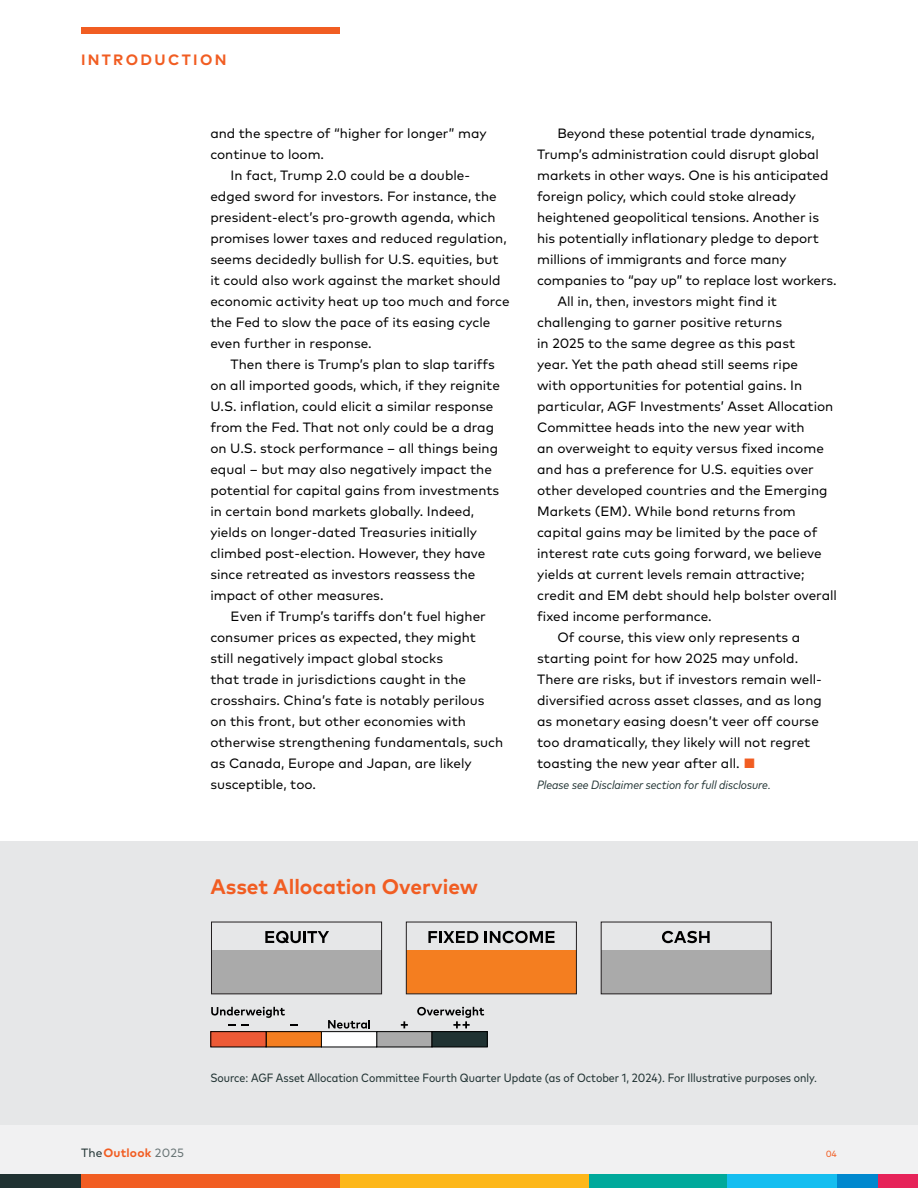
<style>
.page{position:relative;width:918px;height:1188px;background:#fff}
.page>*{position:absolute;margin:0;border:0;box-sizing:border-box;transform-origin:0 0}
._04_Infographic_Heading{font:700 21px "Mark OT";color:#f15d22}
.t1{font:700 15px "Mark OT";letter-spacing:.155em;color:#f15d22}
.Body_9_14{font:13.5px/21px "Mark OT";color:#000}
._04_Source_Text{font:condensed 12px "Mark OT";color:#203232}
._04_End_of_Article_Statement{font:italic condensed 12px "Mark OT";color:#203232}
.t2{font:700 12px "Mark OT";letter-spacing:.015em;color:#f15d22}
.t3{font:9px "Mark OT";color:#f15d22}
.s1{color:#f15d22}
.s2{font-weight:400;color:#203232}
.s3{font-weight:400;color:#677374}
</style>
<div class="page">
<div style="left:0;top:1125px;width:918px;height:55px;background:#f1f1f2"></div>
<div style="left:0;top:1174px;width:81px;height:14px;background:#203232"></div>
<div style="left:587px;top:1174px;width:141px;height:14px;background:#00a99b"></div>
<div style="left:728px;top:1174px;width:109px;height:14px;background:#15bef0"></div>
<div style="left:837px;top:1174px;width:67px;height:14px;background:#0088ce"></div>
<div style="left:878px;top:1174px;width:40px;height:14px;background:#e62359"></div>
<div style="left:81px;top:1174px;width:259px;height:14px;background:#f15d22"></div>
<div style="left:340px;top:1174px;width:248px;height:14px;background:#fdb71a"></div>
<div style="left:0;top:842px;width:918px;height:283px;background:#e6e7e8"></div>
<div style="left:377px;top:1032px;width:55px;height:15px;background:#aaa"></div>
<div style="left:376px;top:1031px;width:56px;height:16px;border:1px solid #000"></div>
<div style="left:321px;top:1032px;width:56px;height:15px;background:#fff"></div>
<div style="left:321px;top:1031px;width:56px;height:16px;border:1px solid #000"></div>
<div style="left:266px;top:1032px;width:55px;height:15px;background:#f47e20"></div>
<div style="left:266px;top:1031px;width:56px;height:16px;border:1px solid #000"></div>
<div style="left:211px;top:1032px;width:55px;height:15px;background:#ed5a36"></div>
<div style="left:210px;top:1031px;width:57px;height:16px;border:1px solid #000"></div>
<div style="left:432px;top:1032px;width:55px;height:15px;background:#203232"></div>
<div style="left:432px;top:1031px;width:56px;height:16px;border:1px solid #000"></div>
<div style="left:211px;top:950px;width:171px;height:44px;background:#aaa"></div>
<div style="left:211px;top:922px;width:171px;height:72px;border:1px solid #231f20"></div>
<svg style="left:265px;top:931px;width:64px;height:12px"></svg>
<svg style="left:211px;top:1007px;width:74px;height:11px"></svg>
<svg style="left:228px;top:1024px;width:20px;height:2px"></svg>
<svg style="left:290px;top:1024px;width:7px;height:2px"></svg>
<svg style="left:401px;top:1021px;width:7px;height:7px"></svg>
<svg style="left:417px;top:1007px;width:67px;height:21px"></svg>
<svg style="left:328px;top:1020px;width:42px;height:9px"></svg>
<div style="left:406px;top:950px;width:170px;height:44px;background:#f47e20"></div>
<div style="left:406px;top:922px;width:171px;height:72px;border:1px solid #231f20"></div>
<svg style="left:428px;top:931px;width:50px;height:12px"></svg>
<svg style="left:485px;top:931px;width:70px;height:12px"></svg>
<div style="left:601px;top:950px;width:170px;height:44px;background:#aaa"></div>
<div style="left:601px;top:922px;width:171px;height:72px;border:1px solid #231f20"></div>
<svg style="left:662px;top:931px;width:48px;height:12px"></svg>
<div style="left:81px;top:27px;width:259px;height:7px;background:#f15d22"></div>
<p class="t1" style="left:81px;top:49px;width:147px">INTRODUCTION</p>
<p class="Body_9_14" style="left:210px;top:123px;width:278px">and the spectre of “higher for longer” may continue to loom.</p>
<p class="Body_9_14" style="left:210px;top:165px;width:301px;text-indent:20px">In fact, Trump 2.0 could be a double&shy;edged sword for investors. For instance, the president-elect’s pro-growth agenda, which promises lower taxes and reduced regulation, seems decidedly bullish for U.S. equities, but it could also work against the market should economic activity heat up too much and force the Fed to slow the pace of its easing cycle even further in response.</p>
<p class="Body_9_14" style="left:210px;top:354px;width:291px;text-indent:20px">Then there is Trump’s plan to slap tariffs on all imported goods, which, if they reignite U.S. inflation, could elicit a similar response from the Fed. That not only could be a drag on U.S. stock performance – all things being equal – but may also negatively impact the potential for capital gains from investments in certain bond markets globally. Indeed, yields on longer-dated Treasuries initially climbed post-election. However, they have since retreated as investors reassess the impact of other measures.</p>
<p class="Body_9_14" style="left:210px;top:606px;width:294px;text-indent:20px">Even if Trump’s tariffs don’t fuel higher consumer prices as expected, they might<br>still negatively impact global stocks<br>that trade in jurisdictions caught in the crosshairs. China’s fate is notably perilous on this front, but other economies with otherwise strengthening fundamentals, such as Canada, Europe and Japan, are likely susceptible, too.</p>
<p class="Body_9_14" style="left:537px;top:123px;width:301px;text-indent:20px">Beyond these potential trade dynamics, Trump’s administration could disrupt global markets in other ways. One is his anticipated foreign policy, which could stoke already heightened geopolitical tensions. Another is his potentially inflationary pledge to deport millions of immigrants and force many companies to “pay up” to replace lost workers.</p>
<p class="Body_9_14" style="left:537px;top:291px;width:301px;text-indent:20px">All in, then, investors might find it challenging to garner positive returns<br>in 2025 to the same degree as this past<br>year. Yet the path ahead still seems ripe<br>with opportunities for potential gains. In particular, AGF Investments’ Asset Allocation Committee heads into the new year with<br>an overweight to equity versus fixed income and has a preference for U.S. equities over other developed countries and the Emerging Markets (EM). While bond returns from capital gains may be limited by the pace of interest rate cuts going forward, we believe yields at current levels remain attractive; credit and EM debt should help bolster overall fixed income performance.</p>
<p class="Body_9_14" style="left:537px;top:627px;width:286px;text-indent:20px">Of course, this view only represents a starting point for how 2025 may unfold.<br>There are risks, but if investors remain well&shy;diversified across asset classes, and as long as monetary easing doesn’t veer off course too dramatically, they likely will not regret toasting the new year after all. <span class="s1">■</span></p>
<p class="_04_End_of_Article_Statement" style="left:537px;top:778px;width:235px">Please see Disclaimer section for full disclosure.</p>
<h2 class="_04_Infographic_Heading" style="left:210px;top:873px;width:269px">Asset Allocation Overview</h2>
<p class="_04_Source_Text" style="left:210px;top:1070px;width:608px">Source: AGF Asset Allocation Committee Fourth Quarter Update (as of October 1, 2024). For Illustrative purposes only.</p>
<p class="t2" style="left:81px;top:1144px;width:105px"><span class="s2">The</span>Outlook <span class="s3">2025</span></p>
<p class="t3" style="left:826px;top:1148px;width:12px">04</p>
</div>
